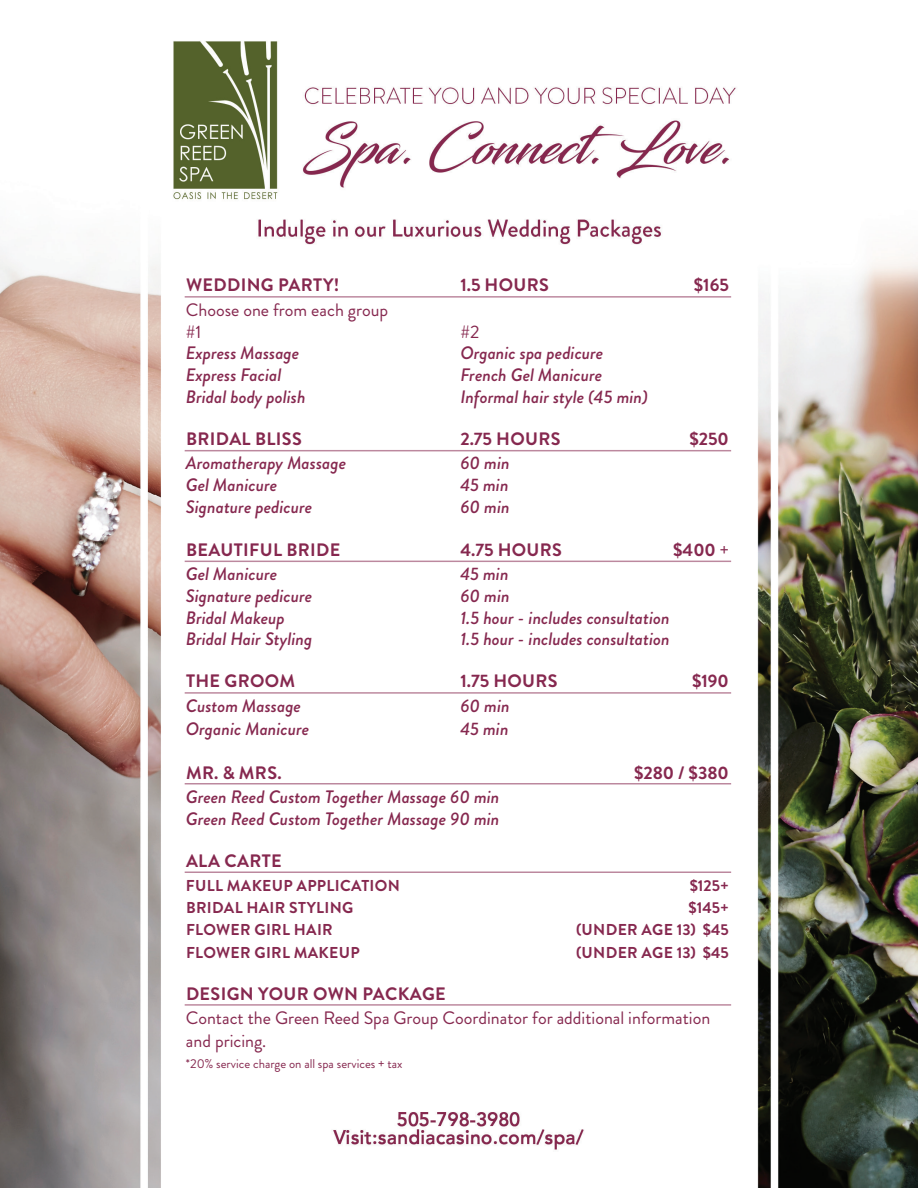
<style>
.page{position:relative;width:918px;height:1188px;background:#fff}
.page>*{position:absolute;margin:0;border:0;box-sizing:border-box;transform-origin:0 0}
.t1{font:italic 500 18px/21.8px "Brandon Grotesque";color:#86284f}
.t2{font:700 18px "Brandon Grotesque";letter-spacing:.02em;color:#86284f}
.t3{font:18px/21.8px "Brandon Grotesque";color:#86284f}
.t4{font:700 15.75px "Brandon Grotesque";letter-spacing:.02em;color:#86284f}
.t5{font:12.75px "Brandon Grotesque";color:#86284f}
.s1{font-weight:400}
</style>
<div class="page">
<img style="left:0;top:41px;width:918px;height:1147px">
<hr style="left:185px;top:296px;width:546px;height:2px;background:#86284f">
<hr style="left:185px;top:450px;width:546px;height:1px;background:#86284f">
<hr style="left:185px;top:561px;width:546px;height:1px;background:#86284f">
<hr style="left:185px;top:692px;width:546px;height:2px;background:#86284f">
<hr style="left:185px;top:783px;width:546px;height:1px;background:#86284f">
<hr style="left:185px;top:872px;width:546px;height:1px;background:#86284f">
<hr style="left:185px;top:1004px;width:546px;height:2px;background:#86284f">
<p class="t2" style="left:186px;top:273px;width:155px">WEDDING PARTY!</p>
<p class="t2" style="left:460px;top:273px;width:90px">1.5 HOURS</p>
<p class="t2" style="left:694px;top:273px;width:37px">$165</p>
<p class="t3" style="left:186px;top:299px;width:204px">Choose one from each group #1</p>
<p class="t3" style="left:460px;top:321px;width:20px">#2</p>
<p class="t1" style="left:186px;top:343px;width:115px">Express Massage</p>
<p class="t1" style="left:460px;top:343px;width:145px">Organic spa pedicure</p>
<p class="t1" style="left:186px;top:364px;width:97px">Express Facial</p>
<p class="t1" style="left:460px;top:364px;width:143px">French Gel Manicure</p>
<p class="t1" style="left:186px;top:386px;width:121px">Bridal body polish</p>
<p class="t1" style="left:460px;top:386px;width:189px">Informal hair style (45 min)</p>
<p class="t2" style="left:186px;top:426px;width:117px">BRIDAL BLISS</p>
<p class="t2" style="left:460px;top:426px;width:102px">2.75 HOURS</p>
<p class="t2" style="left:689px;top:426px;width:41px">$250</p>
<p class="t1" style="left:186px;top:452px;width:162px">Aromatherapy Massage</p>
<p class="t1" style="left:460px;top:452px;width:51px">60 min</p>
<p class="t1" style="left:186px;top:474px;width:93px">Gel Manicure</p>
<p class="t1" style="left:460px;top:474px;width:50px">45 min</p>
<p class="t1" style="left:186px;top:496px;width:128px">Signature pedicure</p>
<p class="t1" style="left:460px;top:496px;width:51px">60 min</p>
<p class="t2" style="left:186px;top:537px;width:156px">BEAUTIFUL BRIDE</p>
<p class="t2" style="left:460px;top:537px;width:103px">4.75 HOURS</p>
<p class="t2" style="left:673px;top:537px;width:57px">$400 <span class="s1">+</span></p>
<p class="t1" style="left:186px;top:563px;width:93px">Gel Manicure</p>
<p class="t1" style="left:460px;top:563px;width:50px">45 min</p>
<p class="t1" style="left:186px;top:585px;width:128px">Signature pedicure</p>
<p class="t1" style="left:460px;top:585px;width:51px">60 min</p>
<p class="t1" style="left:186px;top:607px;width:101px">Bridal Makeup</p>
<p class="t1" style="left:460px;top:607px;width:211px">1.5 hour - includes consultation</p>
<p class="t1" style="left:186px;top:629px;width:128px">Bridal Hair Styling</p>
<p class="t1" style="left:460px;top:629px;width:211px">1.5 hour - includes consultation</p>
<p class="t2" style="left:186px;top:669px;width:111px">THE GROOM</p>
<p class="t2" style="left:460px;top:669px;width:99px">1.75 HOURS</p>
<p class="t2" style="left:692px;top:669px;width:38px">$190</p>
<p class="t1" style="left:186px;top:695px;width:117px">Custom Massage</p>
<p class="t1" style="left:460px;top:695px;width:51px">60 min</p>
<p class="t1" style="left:186px;top:718px;width:125px">Organic Manicure</p>
<p class="t1" style="left:460px;top:718px;width:50px">45 min</p>
<p class="t2" style="left:186px;top:760px;width:97px">MR. &amp; MRS.</p>
<p class="t2" style="left:634px;top:760px;width:96px">$280 / $380</p>
<p class="t1" style="left:186px;top:786px;width:315px">Green Reed Custom Together Massage 60 min<br>Green Reed Custom Together Massage 90 min</p>
<p class="t2" style="left:186px;top:848px;width:97px">ALA CARTE</p>
<p class="t4" style="left:186px;top:875px;width:215px">FULL MAKEUP APPLICATION</p>
<p class="t4" style="left:690px;top:875px;width:41px">$125+</p>
<p class="t4" style="left:186px;top:896px;width:169px">BRIDAL HAIR STYLING</p>
<p class="t4" style="left:688px;top:896px;width:42px">$145+</p>
<p class="t4" style="left:186px;top:918px;width:148px">FLOWER GIRL HAIR</p>
<p class="t4" style="left:576px;top:918px;width:154px">(UNDER AGE 13) $45</p>
<p class="t4" style="left:186px;top:941px;width:175px">FLOWER GIRL MAKEUP</p>
<p class="t4" style="left:576px;top:941px;width:154px">(UNDER AGE 13) $45</p>
<p class="t2" style="left:186px;top:981px;width:261px">DESIGN YOUR OWN PACKAGE</p>
<p class="t3" style="left:186px;top:1007px;width:526px;line-height:23.2px">Contact the Green Reed Spa Group Coordinator for additional information and pricing.</p>
<p class="t5" style="left:186px;top:1055px;width:218px">*20% service charge on all spa services + tax</p>
</div>
